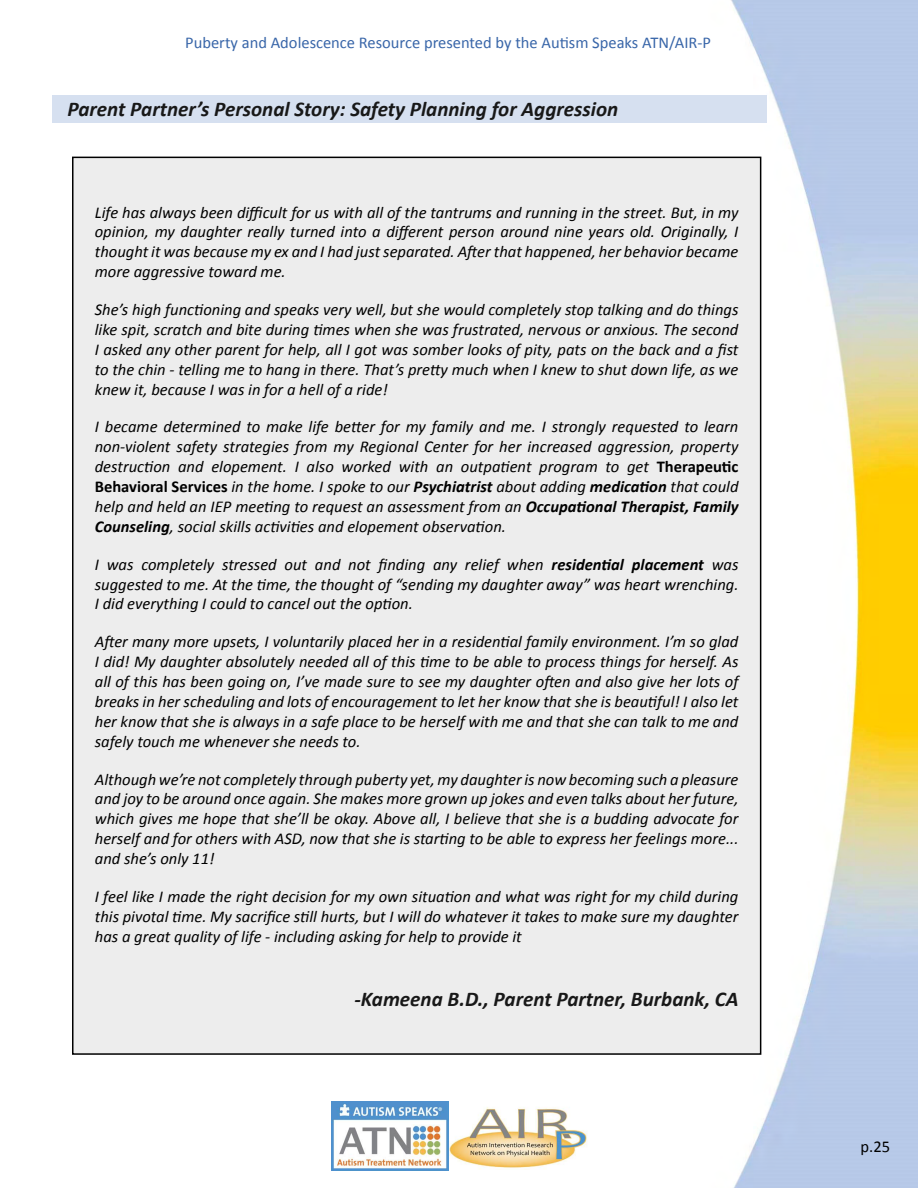
<style>
.page{position:relative;width:918px;height:1188px;background:#fff}
.page>*{position:absolute;margin:0;border:0;box-sizing:border-box;transform-origin:0 0}
.Paragraph_Style2{font:italic 700 21px "Calibri";color:#181818}
.Paragraph_Style16{font:italic 16.5px/19.8px "Calibri";color:#000;text-align:justify}
.t1{font:16.5px "Calibri";color:#3966a9}
.Paragraph_Style1{font:16.5px "Calibri";color:#000}
.s1{font-weight:700;font-style:normal}
.s2{font-weight:700}
</style>
<div class="page">
<img style="left:52px;top:0;width:866px;height:1188px">
<img style="left:331px;top:1101px;width:257px;height:69px">
<div style="left:73px;top:157px;width:688px;height:897px;background:#ededed"></div>
<div style="left:52px;top:95px;width:715px;height:27px;background:#d6e0f0"></div>
<p class="t1" style="left:185px;top:32px;width:527px">Puberty and Adolescence Resource presented by the Autism Speaks ATN/AIR-P</p>
<p class="Paragraph_Style2" style="left:68px;top:95px;width:552px">Parent Partner’s Personal Story: Safety Planning for Aggression</p>
<p class="Paragraph_Style16" style="left:95px;top:202px;width:645px">Life has always been difficult for us with all of the tantrums and running in the street. But, in my opinion, my daughter really turned into a different person around nine years old. Originally, I thought it was because my ex and I had just separated. After that happened, her behavior became more aggressive toward me.</p>
<p class="Paragraph_Style16" style="left:95px;top:299px;width:645px">She’s high functioning and speaks very well, but she would completely stop talking and do things like spit, scratch and bite during times when she was frustrated, nervous or anxious. The second I asked any other parent for help, all I got was somber looks of pity, pats on the back and a fist to the chin - telling me to hang in there. That’s pretty much when I knew to shut down life, as we knew it, because I was in for a hell of a ride!</p>
<p class="Paragraph_Style16" style="left:95px;top:416px;width:645px">I became determined to make life better for my family and me. I strongly requested to learn non-violent safety strategies from my Regional Center for her increased aggression, property destruction and elopement. I also worked with an outpatient program to get <span class="s1">Therapeutic Behavioral Services</span> in the home. I spoke to our <span class="s2">Psychiatrist</span> about adding <span class="s2">medication</span> that could help and held an IEP meeting to request an assessment from an <span class="s2">Occupational Therapist, Family Counseling</span>, social skills activities and elopement observation.</p>
<p class="Paragraph_Style16" style="left:95px;top:554px;width:645px">I was completely stressed out and not finding any relief when <span class="s2">residential placement</span> was suggested to me. At the time, the thought of “sending my daughter away” was heart wrenching.<br>I did everything I could to cancel out the option.</p>
<p class="Paragraph_Style16" style="left:95px;top:631px;width:645px">After many more upsets, I voluntarily placed her in a residential family environment. I’m so glad I did! My daughter absolutely needed all of this time to be able to process things for herself. As all of this has been going on, I’ve made sure to see my daughter often and also give her lots of breaks in her scheduling and lots of encouragement to let her know that she is beautiful! I also let her know that she is always in a safe place to be herself with me and that she can talk to me and safely touch me whenever she needs to.</p>
<p class="Paragraph_Style16" style="left:95px;top:769px;width:645px">Although we’re not completely through puberty yet, my daughter is now becoming such a pleasure and joy to be around once again. She makes more grown up jokes and even talks about her future, which gives me hope that she’ll be okay. Above all, I believe that she is a budding advocate for herself and for others with ASD, now that she is starting to be able to express her feelings more... and she’s only 11!</p>
<p class="Paragraph_Style16" style="left:95px;top:886px;width:645px">I feel like I made the right decision for my own situation and what was right for my child during this pivotal time. My sacrifice still hurts, but I will do whatever it takes to make sure my daughter has a great quality of life - including asking for help to provide it</p>
<p class="Paragraph_Style2" style="left:354px;top:985px;width:386px">-Kameena B.D., Parent Partner, Burbank, CA</p>
<p class="Paragraph_Style1" style="left:861px;top:1136px;width:31px">p.25</p>
</div>
